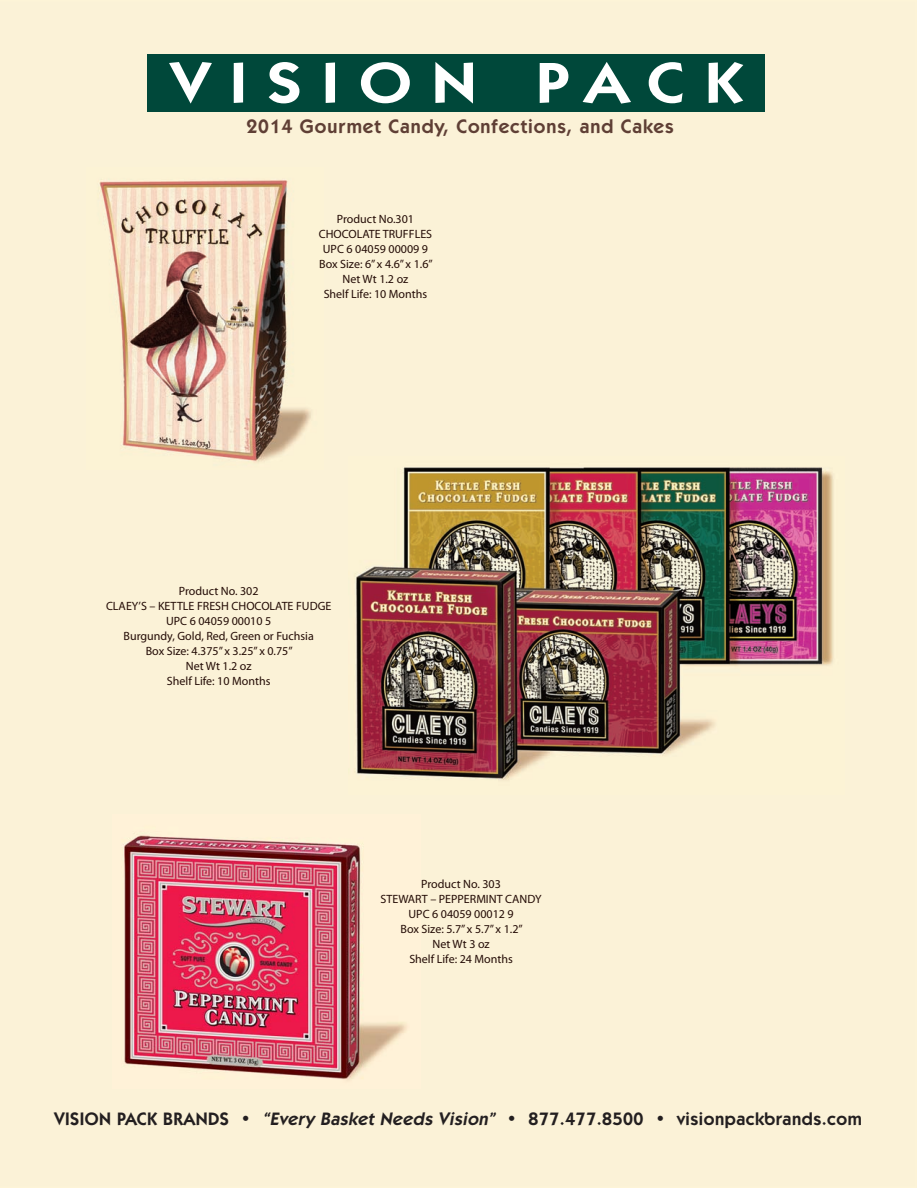
<style>
.page{position:relative;width:918px;height:1188px;background:#fff}
.page>*{position:absolute;margin:0;border:0;box-sizing:border-box;transform-origin:0 0}
.t1{font:600 19.5px "Kabel IT Cby BT";letter-spacing:.05em;color:#5f3f35}
.t2{font:600 18px "Kabel IT Cby BT";letter-spacing:.03em;color:#231f20}
.t3{font:12px/15px "Myriad Pro";color:#240c06;text-align:center}
.s1{font-style:italic}
</style>
<div class="page">
<div style="left:0;top:0;width:917px;height:1188px;background:#fbf2d7"></div>
<div style="left:147px;top:54px;width:618px;height:57px;background:#00483a"></div>
<svg style="left:169px;top:62px;width:43px;height:42px"></svg>
<svg style="left:234px;top:62px;width:9px;height:41px"></svg>
<svg style="left:269px;top:62px;width:30px;height:41px"></svg>
<svg style="left:326px;top:62px;width:9px;height:41px"></svg>
<svg style="left:361px;top:62px;width:49px;height:41px"></svg>
<svg style="left:435px;top:62px;width:38px;height:42px"></svg>
<svg style="left:540px;top:63px;width:28px;height:40px"></svg>
<svg style="left:583px;top:62px;width:48px;height:42px"></svg>
<svg style="left:649px;top:62px;width:34px;height:41px"></svg>
<svg style="left:709px;top:62px;width:34px;height:42px"></svg>
<img style="left:86px;top:167px;width:238px;height:303px">
<img style="left:349px;top:457px;width:496px;height:338px">
<img style="left:112px;top:814px;width:308px;height:275px">
<h1 class="t1" style="left:247px;top:114px;width:429px">2014 Gourmet Candy, Confections, and Cakes</h1>
<p class="t3" style="left:319px;top:211px;width:116px">Product No.301<br>CHOCOLATE TRUFFLES<br>UPC 6 04059 00009 9<br>Box Size: 6” x 4.6” x 1.6”<br>Net Wt 1.2 oz<br>Shelf Life: 10 Months</p>
<p class="t3" style="left:106px;top:584px;width:227px">Product No. 302<br>CLAEY’S – KETTLE FRESH CHOCOLATE FUDGE<br>UPC 6 04059 00010 5<br>Burgundy, Gold, Red, Green or Fuchsia<br>Box Size: 4.375” x 3.25” x 0.75”<br>Net Wt 1.2 oz<br>Shelf Life: 10 Months</p>
<p class="t3" style="left:381px;top:876px;width:163px">Product No. 303<br>STEWART – PEPPERMINT CANDY<br>UPC 6 04059 00012 9<br>Box Size: 5.7” x 5.7” x 1.2”<br>Net Wt 3 oz<br>Shelf Life: 24 Months</p>
<h2 class="t2" style="left:55px;top:1108px;width:809px">VISION PACK BRANDS • <span class="s1">“Every Basket Needs Vision”</span> • 877.477.8500 • visionpackbrands.com</h2>
</div>
